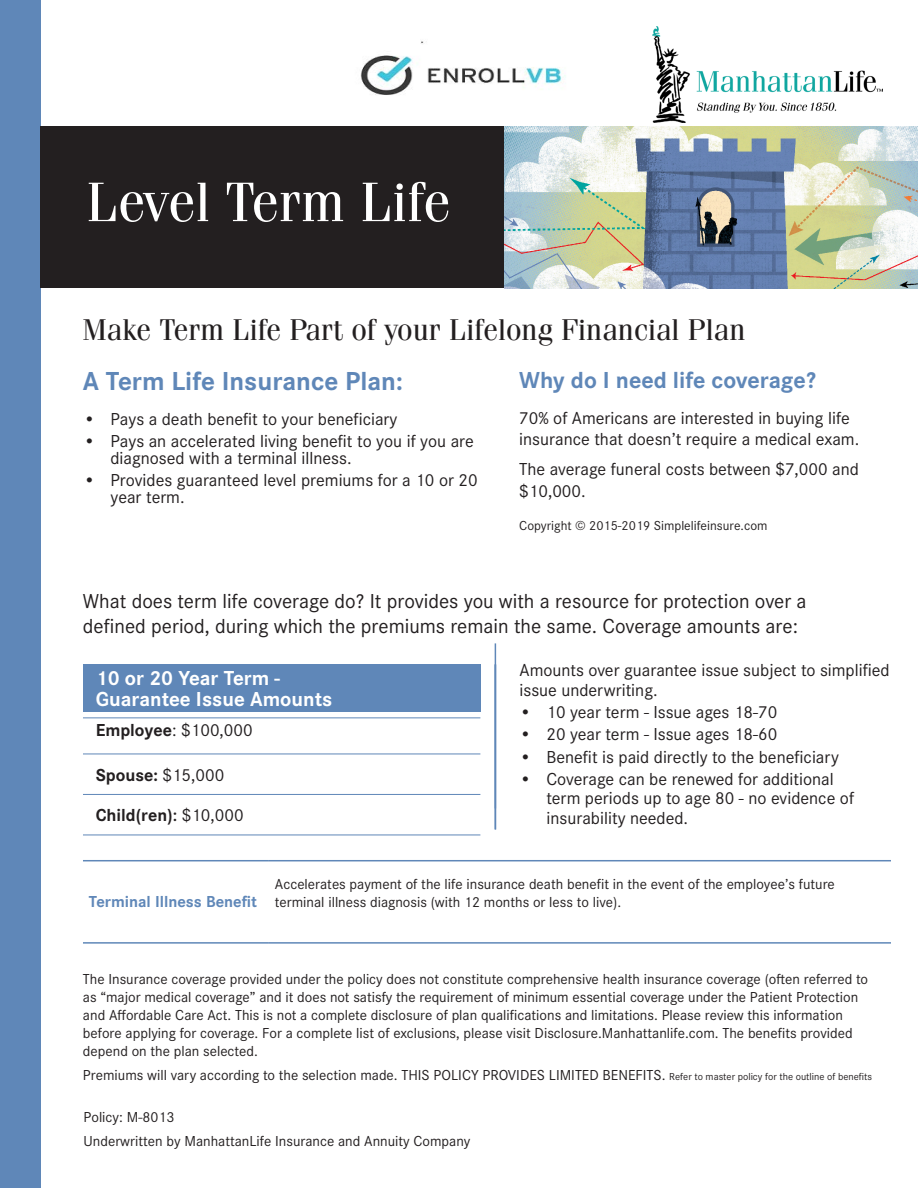
<style>
.page{position:relative;width:918px;height:1188px;background:#fff}
.page>*{position:absolute;margin:0;border:0;box-sizing:border-box;transform-origin:0 0}
.t1{font:55.5px "Fenice Pro ITC";color:#fff}
.t2{font:30px "Fenice Pro ITC";color:#231f20}
.t3{font:700 27px "Corporate S Pro";color:#5f87b8}
.t4{font:700 24px "Corporate S Pro";color:#5f87b8}
.t5{font:21px/25.2px "Corporate S Pro";color:#231f20}
.t6{font:700 21px/21px "Corporate S Pro";color:#fff}
.t7{font:18px/19.5px "Corporate S Pro";color:#231f20}
.t8{font:700 18px "Corporate S Pro";color:#231f20}
.t9{font:700 16.5px "Corporate S Pro";color:#5f87b8}
.t10{font:15px/18px "Corporate S Pro";color:#231f20}
.t11{font:13.5px "Corporate S Pro";color:#231f20}
.s1{font-weight:700}
.s2{font-weight:400}
.s3{font-weight:600}
.s4{font-size:10.5px}
</style>
<div class="page">
<img style="left:653px;top:26px;width:229px;height:97px">
<div style="left:0;top:0;width:40px;height:1188px;background:#5f87b8"></div>
<div style="left:40px;top:126px;width:878px;height:162px;background:#231f20"></div>
<img style="left:504px;top:126px;width:414px;height:162px">
<div style="left:83px;top:665px;width:397px;height:47px;background:#5f87b8"></div>
<hr style="left:83px;top:664px;width:397px;height:1px;background:#5f87b8">
<hr style="left:83px;top:717px;width:397px;height:1px;background:#5f87b8">
<hr style="left:83px;top:754px;width:397px;height:1px;background:#5f87b8">
<hr style="left:83px;top:794px;width:397px;height:1px;background:#5f87b8">
<hr style="left:83px;top:835px;width:397px;height:1px;background:#5f87b8">
<hr style="left:495px;top:643px;width:1px;height:165px;background:#5f87b8">
<hr style="left:83px;top:860px;width:186px;height:1px;background:#5f87b8">
<hr style="left:269px;top:860px;width:622px;height:1px;background:#5f87b8">
<hr style="left:83px;top:942px;width:186px;height:2px;background:#5f87b8">
<hr style="left:269px;top:942px;width:622px;height:2px;background:#5f87b8">
<hr style="left:495px;top:664px;width:1px;height:165px;background:#5f87b8">
<img style="left:360px;top:41px;width:206px;height:54px">
<p class="t1" style="left:86px;top:168px;width:366px">Level Term Life</p>
<p class="t2" style="left:83px;top:311px;width:664px">Make Term Life Part of your Lifelong Financial Plan</p>
<p class="t3" style="left:83px;top:359px;width:321px">A Term Life Insurance Plan:</p>
<p class="t7" style="left:83px;top:408px;width:315px">• Pays a death benefit to your beneficiary</p>
<p class="t7" style="left:110px;top:431px;width:365px;line-height:17px;text-indent:-27px">• Pays an accelerated living benefit to you if you are diagnosed with a terminal illness.</p>
<p class="t7" style="left:110px;top:470px;width:369px;line-height:17px;text-indent:-27px">• Provides guaranteed level premiums for a 10 or 20 year term.</p>
<p class="t4" style="left:519px;top:361px;width:298px">Why do I need life coverage?</p>
<p class="t7" style="left:519px;top:406px;width:341px;line-height:21.6px">70% of Americans are interested in buying life insurance that doesn’t require a medical exam.</p>
<p class="t7" style="left:519px;top:457px;width:341px;line-height:21.6px">The average funeral costs between $7,000 and $10,000.</p>
<p class="t11" style="left:519px;top:516px;width:250px">Copyright © 2015-2019 Simplelifeinsure.com</p>
<p class="t5" style="left:83px;top:587px;width:725px">What does term life coverage do? It provides you with a resource for protection over a defined period, during which the premiums remain the same. Coverage amounts are:</p>
<p class="t7" style="left:519px;top:659px;width:372px">Amounts over guarantee issue subject to simplified issue underwriting.</p>
<p class="t7" style="left:519px;top:701px;width:259px">• 10 year term - Issue ages 18-70</p>
<p class="t7" style="left:519px;top:723px;width:259px">• 20 year term - Issue ages 18-60</p>
<p class="t7" style="left:519px;top:746px;width:321px">• Benefit is paid directly to the beneficiary</p>
<p class="t7" style="left:546px;top:768px;width:309px;text-indent:-27px">• Coverage can be renewed for additional term periods up to age 80 - no evidence of insurability needed.</p>
<p class="t6" style="left:96px;top:666px;width:238px">10 or 20 Year Term -<br>Guarantee Issue Amounts</p>
<p class="t7" style="left:96px;top:719px;width:158px"><span class="s1">Employee</span>: $100,000</p>
<p class="t8" style="left:96px;top:760px;width:130px">Spouse: <span class="s2">$15,000</span></p>
<p class="t8" style="left:96px;top:801px;width:149px">Child(ren)<span class="s3">:</span> <span class="s2">$10,000</span></p>
<p class="t9" style="left:89px;top:889px;width:170px">Terminal Illness Benefit</p>
<p class="t10" style="left:275px;top:874px;width:561px">Accelerates payment of the life insurance death benefit in the event of the employee’s future terminal illness diagnosis (with 12 months or less to live).</p>
<p class="t10" style="left:83px;top:969px;width:787px">The Insurance coverage provided under the policy does not constitute comprehensive health insurance coverage (often referred to as “major medical coverage” and it does not satisfy the requirement of minimum essential coverage under the Patient Protection and Affordable Care Act. This is not a complete disclosure of plan qualifications and limitations. Please review this information before applying for coverage. For a complete list of exclusions, please visit Disclosure.Manhattanlife.com. The benefits provided depend on the plan selected.</p>
<p class="t10" style="left:83px;top:1065px;width:791px">Premiums will vary according to the selection made. THIS POLICY PROVIDES LIMITED BENEFITS. <span class="s4">Refer to master policy for the outline of benefits</span></p>
<p class="t10" style="left:84px;top:1103px;width:388px;line-height:24px">Policy: M-8013<br>Underwritten by ManhattanLife Insurance and Annuity Company</p>
</div>
